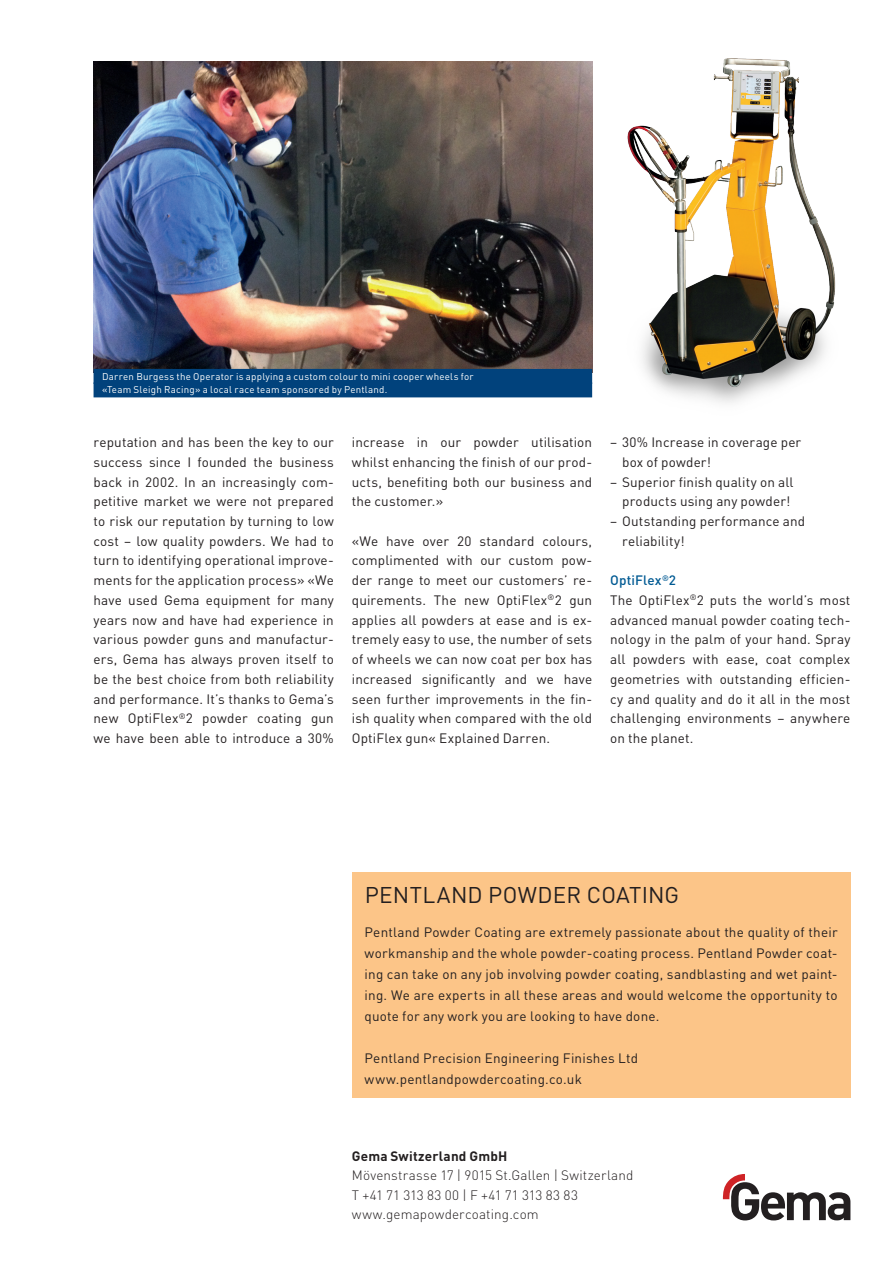
<style>
.page{position:relative;width:893px;height:1263px;background:#fff}
.page>*{position:absolute;margin:0;border:0;box-sizing:border-box;transform-origin:0 0}
.t1{font:22.5px "DIN Pro";letter-spacing:.015em;color:#231f20}
.t2{font:13.5px/19.6px "DIN Pro";letter-spacing:.015em;color:#231f20;text-align:justify}
.t3{font:300 13.5px/19.5px "DIN Pro";letter-spacing:.01em;color:#231f20}
.t4{font:700 13.5px "DIN Pro";letter-spacing:.015em;color:#231f20}
.t5{font:9.75px/13.5px "DIN Pro";letter-spacing:.025em;color:#fff}
.s1{font-weight:500;color:#005a93}
</style>
<div class="page">
<svg style="left:723px;top:1174px;width:127px;height:46px"></svg>
<img style="left:94px;top:62px;width:498px;height:307px">
<img style="left:627px;top:58px;width:209px;height:345px">
<div style="left:352px;top:872px;width:498px;height:225px;background:#fcc588"></div>
<div style="left:94px;top:369px;width:498px;height:15px;background:#01427c"></div>
<div style="left:94px;top:382px;width:498px;height:15px;background:#01427c"></div>
<p class="t5" style="left:102px;top:369px;width:373px">Darren Burgess the Operator is applying a custom colour to mini cooper wheels for «Team Sleigh Racing» a local race team sponsored by Pentland.</p>
<p class="t2" style="left:94px;top:431px;width:242px">reputation and has been the key to our success since I founded the business back in 2002. In an increasingly com&shy;petitive market we were not prepared to risk our reputation by turning to low cost – low quality powders. We had to turn to identifying operational improve&shy;ments for the application process» «We have used Gema equipment for many years now and have had experience in various powder guns and manufactur&shy;ers, Gema has always proven itself to be the best choice from both reliability and performance. It’s thanks to Gema’s new OptiFlex<sup>®</sup>2 powder coating gun we have been able to introduce a 30%</p>
<p class="t2" style="left:352px;top:431px;width:242px">increase in our powder utilisation whilst enhancing the finish of our prod&shy;ucts, benefiting both our business and the customer.»</p>
<p class="t2" style="left:352px;top:530px;width:242px">«We have over 20 standard colours, complimented with our custom pow&shy;der range to meet our customers’ re&shy;quirements. The new OptiFlex<sup>®</sup>2 gun applies all powders at ease and is ex&shy;tremely easy to use, the number of sets of wheels we can now coat per box has increased significantly and we have seen further improvements in the fin&shy;ish quality when compared with the old OptiFlex gun« Explained Darren.</p>
<p class="t2" style="left:622px;top:431px;width:181px;text-indent:-12px">– 30% Increase in coverage per box of powder!</p>
<p class="t2" style="left:610px;top:471px;width:185px;text-align:right">– Superior finish quality on all products using any powder!</p>
<p class="t2" style="left:622px;top:510px;width:184px;text-indent:-12px">– Outstanding performance and reliability!</p>
<p class="t2" style="left:610px;top:569px;width:242px;text-align:left"><span class="s1">OptiFlex</span><sup>®</sup><span class="s1">2<br></span>The OptiFlex<sup>®</sup>2 puts the world’s most advanced manual powder coating tech&shy;nology in the palm of your hand. Spray all powders with ease, coat complex geometries with outstanding efficien&shy;cy and quality and do it all in the most challenging environments – anywhere on the planet.</p>
<h1 class="t1" style="left:365px;top:877px;width:155px">Pentland Powder</h1>
<h1 class="t1" style="left:587px;top:877px;width:27px">Coati</h1>
<h1 class="t1" style="left:648px;top:877px;width:29px">ng</h1>
<p class="t2" style="left:365px;top:920px;width:475px;line-height:21px">Pentland Powder Coating are extremely passionate about the quality of their workmanship and the whole powder-coating process. Pentland Powder coat&shy;ing can take on any job involving powder coating, sandblasting and wet paint&shy;ing. We are experts in all these areas and would welcome the opportunity to quote for any work you are looking to have done.</p>
<p class="t2" style="left:365px;top:1046px;width:275px;line-height:21px">Pentland Precision Engineering Finishes Ltd www.pentlandpowdercoating.co.uk</p>
<p class="t4" style="left:352px;top:1145px;width:157px">Gema Switzerland GmbH</p>
<p class="t3" style="left:352px;top:1164px;width:283px">Mövenstrasse 17 | 9015 St.Gallen | Switzerland<br>T +41 71 313 83 00 | F +41 71 313 83 83 www.gemapowdercoating.com</p>
</div>
